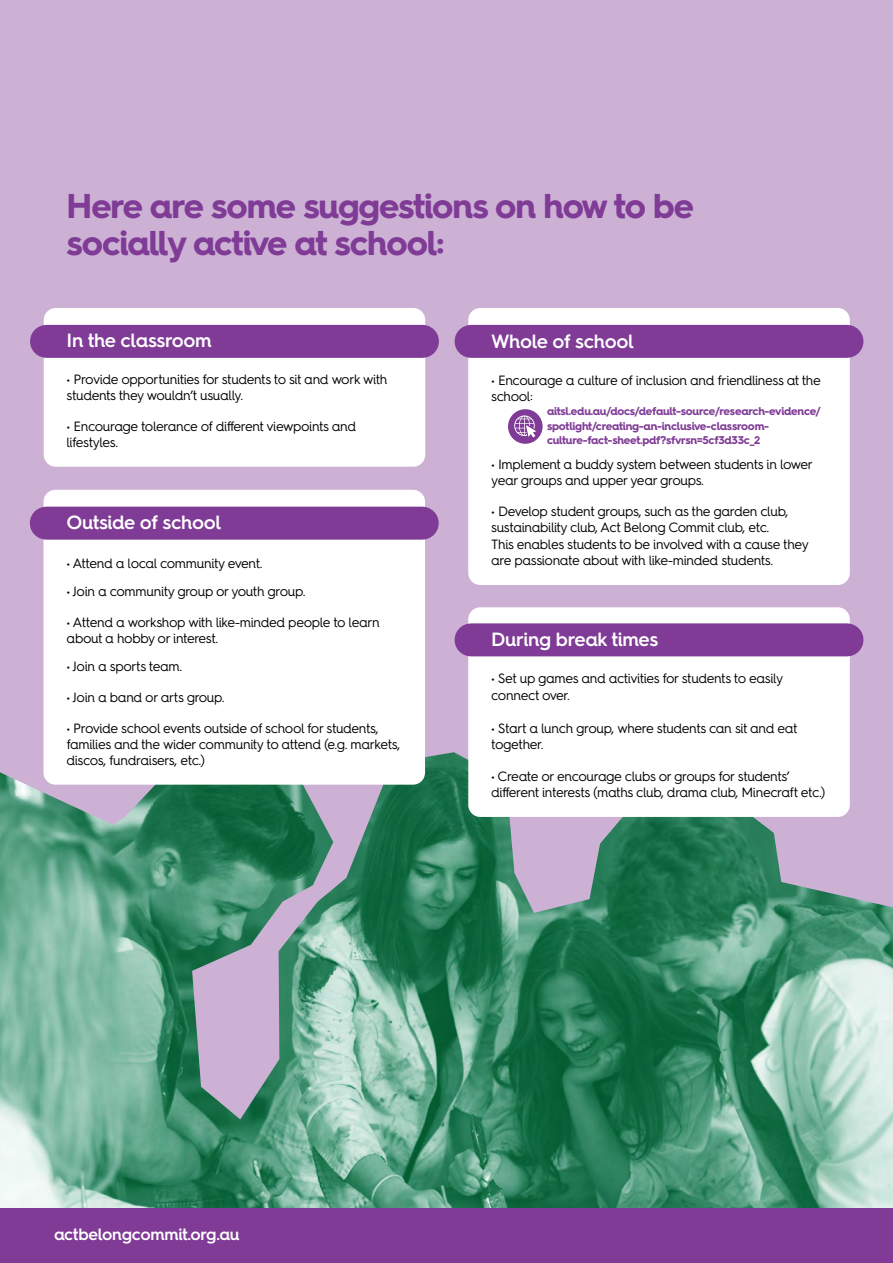
<style>
.page{position:relative;width:893px;height:1263px;background:#ccb1d5}
.page>*{position:absolute;margin:0;border:0;box-sizing:border-box;transform-origin:0 0}
.t1{font:700 34.5px/37.3px "Hurme Geometric Sans 4";letter-spacing:-.035em;color:#7f3b95}
.t2{font:600 19.2px "Hurme Geometric Sans 4";letter-spacing:-.02em;color:#fff}
.t3{font:600 16.5px "Hurme Geometric Sans 4";letter-spacing:-.02em;color:#fff}
.t4{font:13.5px/16.2px "Hurme Geometric Sans 4";letter-spacing:-.03em;color:#000}
.t5{font:700 11.25px/14.4px "Hurme Geometric Sans 4";letter-spacing:-.02em;color:#7f3b95}
</style>
<div class="page">
<div style="left:44px;top:308px;width:381px;height:159px;background:#fff;border-radius:12px"></div>
<div style="left:46px;top:325px;width:376px;height:33px;background:#7f3b95"></div>
<div style="left:468px;top:308px;width:382px;height:277px;background:#fff;border-radius:12px"></div>
<div style="left:471px;top:325px;width:376px;height:33px;background:#7f3b95"></div>
<div style="left:508px;top:409px;width:35px;height:35px;background:#7f3b95;border-radius:50%"></div>
<svg style="left:514px;top:415px;width:22px;height:22px"></svg>
<img style="left:0;top:738px;width:893px;height:471px">
<div style="left:0;top:1209px;width:893px;height:54px;background:#7f3b95"></div>
<div style="left:468px;top:607px;width:382px;height:210px;background:#fff;border-radius:12px"></div>
<div style="left:471px;top:623px;width:376px;height:33px;background:#7f3b95"></div>
<div style="left:44px;top:490px;width:381px;height:295px;background:#fff;border-radius:12px"></div>
<div style="left:46px;top:507px;width:376px;height:33px;background:#7f3b95"></div>
<h1 class="t1" style="left:67px;top:187px;width:629px">Here are some suggestions on how to be socially active at school:</h1>
<h2 class="t2" style="left:67px;top:327px;width:147px">In the classroom</h2>
<p class="t4" style="left:67px;top:371px;width:322px">• Provide opportunities for students to sit and work with students they wouldn’t usually.</p>
<p class="t4" style="left:67px;top:417px;width:291px">• Encourage tolerance of different viewpoints and lifestyles.</p>
<h2 class="t2" style="left:66px;top:509px;width:156px">Outside of school</h2>
<p class="t4" style="left:66px;top:555px;width:198px">• Attend a local community event.</p>
<p class="t4" style="left:66px;top:583px;width:241px">• Join a community group or youth group.</p>
<p class="t4" style="left:67px;top:614px;width:315px">• Attend a workshop with like-minded people to learn about a hobby or interest.</p>
<p class="t4" style="left:66px;top:658px;width:118px">• Join a sports team.</p>
<p class="t4" style="left:66px;top:689px;width:160px">• Join a band or arts group.</p>
<p class="t4" style="left:66px;top:719px;width:335px">• Provide school events outside of school for students, families and the wider community to attend (e.g. markets, discos, fundraisers, etc.)</p>
<h2 class="t2" style="left:491px;top:327px;width:144px">Whole of school</h2>
<p class="t4" style="left:491px;top:372px;width:331px">• Encourage a culture of inclusion and friendliness at the school:</p>
<p class="t5" style="left:547px;top:404px;width:275px">aitsl.edu.au/docs/default-source/research-evidence/ spotlight/creating-an-inclusive-classroom&shy;culture-fact-sheet.pdf?sfvrsn=5cf3d33c_2</p>
<p class="t4" style="left:491px;top:455px;width:323px">• Implement a buddy system between students in lower year groups and upper year groups.</p>
<p class="t4" style="left:491px;top:503px;width:319px">• Develop student groups, such as the garden club, sustainability club, Act Belong Commit club, etc.<br>This enables students to be involved with a cause they are passionate about with like-minded students.</p>
<h2 class="t2" style="left:491px;top:626px;width:169px">During break times</h2>
<p class="t4" style="left:491px;top:670px;width:293px">• Set up games and activities for students to easily connect over.</p>
<p class="t4" style="left:491px;top:720px;width:308px">• Start a lunch group, where students can sit and eat together.</p>
<p class="t4" style="left:491px;top:768px;width:336px">• Create or encourage clubs or groups for students’ different interests (maths club, drama club, Minecraft etc.)</p>
<p class="t3" style="left:54px;top:1223px;width:187px">actbelongcommit.org.au</p>
</div>
